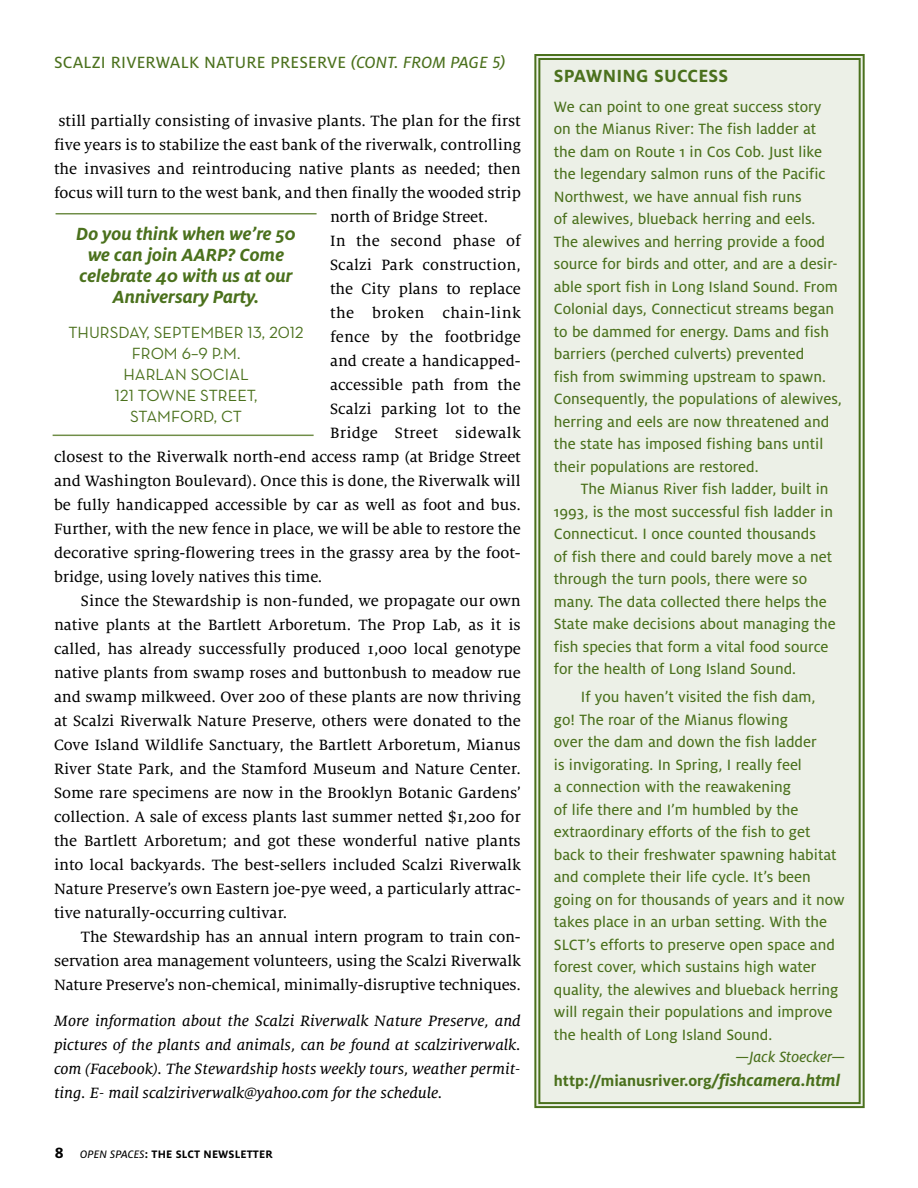
<style>
.page{position:relative;width:918px;height:1188px;background:#fff}
.page>*{position:absolute;margin:0;border:0;box-sizing:border-box;transform-origin:0 0}
.t1{font:italic 700 19.5px/21px "Milo OT";color:#4b711d;text-align:center}
.t2{font:700 19.5px "Milo OT";color:#4b711d}
.t3{font:18px "Milo OT Text";letter-spacing:.01em;color:#4b711d}
.t4{font:18px "Milo OT Text Ita";letter-spacing:.005em;color:#4b711d}
.t5{font:16.5px "Milo Serif OT Text";color:#000}
.t6{font:16.5px/22.5px "Milo OT Text";color:#4b711d}
.t7{font:16.5px/24px "Milo Serif OT Text Ita";color:#000;text-align:justify}
.t8{font:16.5px/21px "Neutraface Text";color:#4b711d;text-align:center}
.t9{font:700 16.5px "Milo OT";color:#4b711d}
.t10{font:16.5px "Milo Serif OT Text";letter-spacing:.02em;color:#000}
.t11{font:16.5px "Milo Serif OT Text";letter-spacing:.025em;color:#000}
.t12{font:16.5px "Milo OT Text Ita";color:#4b711d}
.t13{font:700 16.5px "Milo OT";color:#000}
.t14{font:700 12px "Milo OT";letter-spacing:.01em;color:#000}
.s1{font-family:"Milo OT Text Ita";font-weight:400}
.s2{font-style:italic;font-size:18px}
</style>
<div class="page">
<div style="left:534px;top:54px;width:331px;height:1055px;background:#ecf0e7"></div>
<div style="left:538px;top:58px;width:323px;height:1046px;border:2px solid #4b711d"></div>
<hr style="left:56px;top:213px;width:261px;height:1px;background:#708e48">
<hr style="left:53px;top:435px;width:261px;height:1px;background:#708e48">
<p class="t3" style="left:54px;top:53px;width:78px">Scalzi Riverwalk</p>
<p class="t3" style="left:204px;top:53px;width:23px">Nature</p>
<p class="t3" style="left:271px;top:53px;width:20px">Preserve</p>
<p class="t4" style="left:351px;top:53px;width:156px">(CONT. FROM PAGE 5)</p>
<p class="t5" style="left:58px;top:112px;width:464px">still partially consisting of invasive plants. The plan for the first</p>
<p class="t5" style="left:54px;top:136px;width:468px">five years is to stabilize the east bank of the riverwalk, controlling</p>
<p class="t5" style="left:54px;top:160px;width:468px">the invasives and reintroducing native plants as needed; then</p>
<p class="t5" style="left:54px;top:184px;width:468px">focus will turn to the west bank, and then finally the wooded strip</p>
<p class="t5" style="left:330px;top:208px;width:160px">north of Bridge Street.</p>
<p class="t5" style="left:330px;top:232px;width:192px">In the second phase of</p>
<p class="t5" style="left:330px;top:256px;width:192px">Scalzi Park construction,</p>
<p class="t5" style="left:330px;top:280px;width:192px">the City plans to replace</p>
<p class="t11" style="left:330px;top:304px;width:192px">the broken chain-link</p>
<p class="t5" style="left:330px;top:328px;width:192px">fence by the footbridge</p>
<p class="t5" style="left:330px;top:352px;width:192px">and create a handicapped-</p>
<p class="t5" style="left:330px;top:376px;width:192px">accessible path from the</p>
<p class="t5" style="left:330px;top:400px;width:192px">Scalzi parking lot to the</p>
<p class="t10" style="left:330px;top:424px;width:192px">Bridge Street sidewalk</p>
<p class="t5" style="left:54px;top:448px;width:468px">closest to the Riverwalk north-end access ramp (at Bridge Street</p>
<p class="t5" style="left:54px;top:472px;width:468px">and Washington Boulevard). Once this is done, the Riverwalk will</p>
<p class="t5" style="left:54px;top:496px;width:468px">be fully handicapped accessible by car as well as foot and bus.</p>
<p class="t5" style="left:54px;top:520px;width:468px">Further, with the new fence in place, we will be able to restore the</p>
<p class="t5" style="left:54px;top:544px;width:468px">decorative spring-flowering trees in the grassy area by the foot-</p>
<p class="t5" style="left:54px;top:568px;width:270px">bridge, using lovely natives this time.</p>
<p class="t5" style="left:81px;top:592px;width:441px">Since the Stewardship is non-funded, we propagate our own</p>
<p class="t5" style="left:54px;top:616px;width:468px">native plants at the Bartlett Arboretum. The Prop Lab, as it is</p>
<p class="t5" style="left:54px;top:640px;width:468px">called, has already successfully produced 1,000 local genotype</p>
<p class="t5" style="left:54px;top:664px;width:468px">native plants from swamp roses and buttonbush to meadow rue</p>
<p class="t5" style="left:54px;top:688px;width:468px">and swamp milkweed. Over 200 of these plants are now thriving</p>
<p class="t5" style="left:54px;top:712px;width:468px">at Scalzi Riverwalk Nature Preserve, others were donated to the</p>
<p class="t5" style="left:54px;top:736px;width:468px">Cove Island Wildlife Sanctuary, the Bartlett Arboretum, Mianus</p>
<p class="t5" style="left:54px;top:760px;width:468px">River State Park, and the Stamford Museum and Nature Center.</p>
<p class="t5" style="left:54px;top:784px;width:468px">Some rare specimens are now in the Brooklyn Botanic Gardens’</p>
<p class="t5" style="left:54px;top:808px;width:468px">collection. A sale of excess plants last summer netted $1,200 for</p>
<p class="t5" style="left:54px;top:832px;width:468px">the Bartlett Arboretum; and got these wonderful native plants</p>
<p class="t5" style="left:54px;top:856px;width:468px">into local backyards. The best-sellers included Scalzi Riverwalk</p>
<p class="t5" style="left:54px;top:880px;width:468px">Nature Preserve’s own Eastern joe-pye weed, a particularly attrac-</p>
<p class="t5" style="left:54px;top:904px;width:235px">tive naturally-occurring cultivar.</p>
<p class="t5" style="left:81px;top:928px;width:441px">The Stewardship has an annual intern program to train con-</p>
<p class="t5" style="left:54px;top:952px;width:468px">servation area management volunteers, using the Scalzi Riverwalk</p>
<p class="t5" style="left:54px;top:976px;width:468px">Nature Preserve’s non-chemical, minimally-disruptive techniques.</p>
<p class="t7" style="left:54px;top:1009px;width:468px">More information about the Scalzi Riverwalk Nature Preserve, and pictures of the plants and animals, can be found at scalziriverwalk. com (Facebook). The Stewardship hosts weekly tours, weather permit&shy;ting. E- mail scalziriverwalk@yahoo.com for the schedule.</p>
<p class="t1" style="left:76px;top:224px;width:221px">Do you think when we’re 50 we can join AARP? Come celebrate 40 with us at our<br>Anniversary Party.</p>
<p class="t8" style="left:68px;top:321px;width:237px">THURSDAY, SEPTEMBER 13, 2012<br>FROM 6–9 P.M.<br>HARLAN SOCIAL<br>121 TOWNE STREET,<br>STAMFORD, CT</p>
<p class="t13" style="left:55px;top:1143px;width:10px">8</p>
<p class="t14" style="left:80px;top:1147px;width:194px"><span class="s1">OPEN SPACES</span>: THE SLCT NEWSLETTER</p>
<p class="t2" style="left:554px;top:65px;width:35px">Spawn</p>
<p class="t2" style="left:616px;top:65px;width:72px">ing success</p>
<p class="t6" style="left:554px;top:95px;width:290px">We can point to one great success story on the Mianus River: The fish ladder at the dam on Route 1 in Cos Cob. Just like the legendary salmon runs of the Pacific Northwest, we have annual fish runs<br>of alewives, blueback herring and eels.<br>The alewives and herring provide a food source for birds and otter, and are a desir&shy;able sport fish in Long Island Sound. From Colonial days, Connecticut streams began to be dammed for energy. Dams and fish barriers (perched culverts) prevented<br>fish from swimming upstream to spawn.<br>Consequently, the populations of alewives, herring and eels are now threatened and the state has imposed fishing bans until their populations are restored.</p>
<p class="t6" style="left:554px;top:478px;width:283px;text-indent:27px">The Mianus River fish ladder, built in 1993, is the most successful fish ladder in Connecticut. I once counted thousands<br>of fish there and could barely move a net through the turn pools, there were so many. The data collected there helps the State make decisions about managing the fish species that form a vital food source for the health of Long Island Sound.</p>
<p class="t6" style="left:554px;top:686px;width:292px;text-indent:27px">If you haven’t visited the fish dam,<br>go! The roar of the Mianus flowing<br>over the dam and down the fish ladder<br>is invigorating. In Spring, I really feel<br>a connection with the reawakening<br>of life there and I’m humbled by the extraordinary efforts of the fish to get back to their freshwater spawning habitat and complete their life cycle. It’s been going on for thousands of years and it now takes place in an urban setting. With the SLCT’s efforts to preserve open space and forest cover, which sustains high water quality, the alewives and blueback herring will regain their populations and improve the health of Long Island Sound.</p>
<p class="t12" style="left:736px;top:1048px;width:111px">—JACK STOECKER—</p>
<p class="t9" style="left:554px;top:1072px;width:288px">http://mianusriver.org<span class="s2">/fishcamera.html</span></p>
</div>
